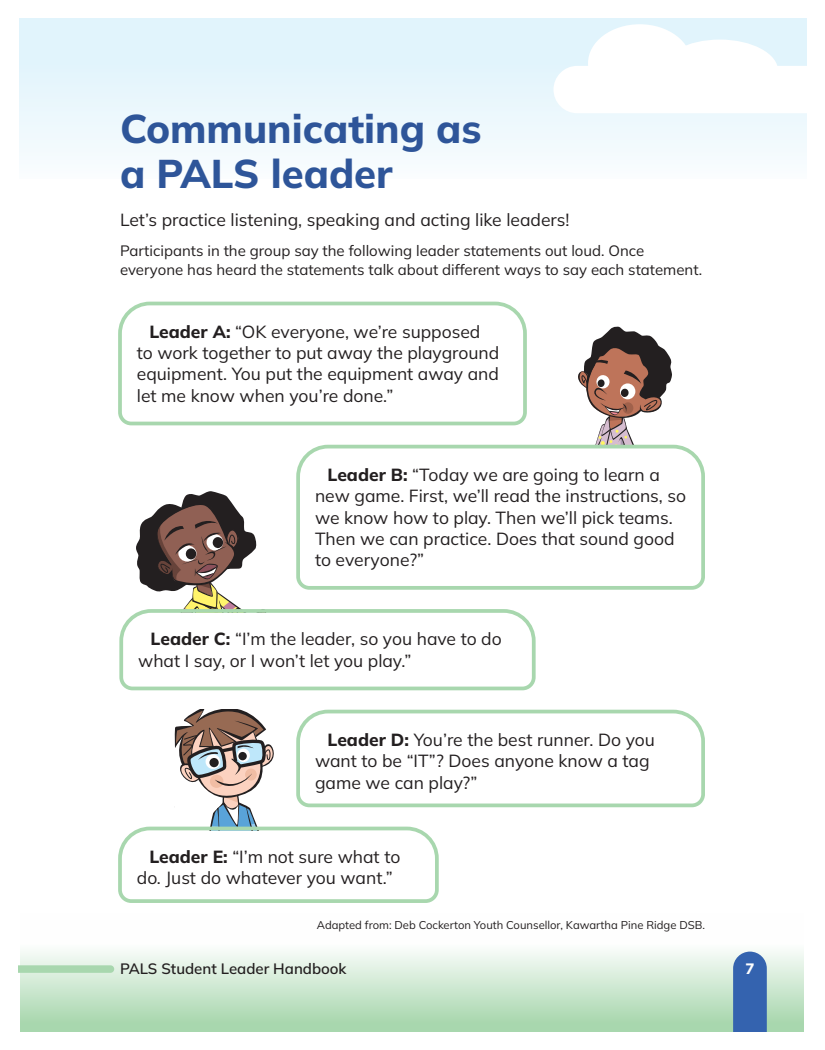
<style>
.page{position:relative;width:825px;height:1050px;background:#fff}
.page>*{position:absolute;margin:0;border:0;box-sizing:border-box;transform-origin:0 0}
.t1{font:800 40px/45px "Mulish";color:#2e5599}
.t2{font:17.5px/21.2px "Mulish";color:#231f20}
.t3{font:15px/18.8px "Mulish";color:#231f20}
.t4{font:600 15px "Mulish";color:#231f20}
.t5{font:800 15px "Mulish";color:#fff}
.t6{font:11.25px "Mulish";color:#231f20}
.s1{font-weight:800}
</style>
<div class="page">
<svg style="left:578px;top:327px;width:94px;height:116px"></svg>
<svg style="left:136px;top:491px;width:121px;height:116px"></svg>
<div style="left:21px;top:914px;width:783px;height:117px;background:linear-gradient(to bottom,#fff,#a6d6ac)"></div>
<svg style="left:733px;top:952px;width:34px;height:79px;background:#3d6ab2"></svg>
<div style="left:19px;top:19px;width:787px;height:160px;background:linear-gradient(to bottom,#dcf2fb,#f8fcfe)"></div>
<div style="left:661px;top:40px;width:117px;height:62px;background:#fff;border-radius:50%"></div>
<div style="left:588px;top:24px;width:103px;height:78px;background:#fff;border-radius:50%"></div>
<svg style="left:554px;top:66px;width:252px;height:47px"></svg>
<svg style="left:19px;top:965px;width:95px;height:8px"></svg>
<svg style="left:118px;top:301px;width:409px;height:125px"></svg>
<svg style="left:296px;top:443px;width:409px;height:147px"></svg>
<svg style="left:119px;top:607px;width:417px;height:84px"></svg>
<svg style="left:324px;top:709px;width:381px;height:99px"></svg>
<svg style="left:118px;top:710px;width:323px;height:193px"></svg>
<h1 class="t1" style="left:120px;top:105px;width:363px">Communicating as a PALS leader</h1>
<p class="t2" style="left:120px;top:209px;width:451px">Let’s practice listening, speaking and acting like leaders!</p>
<p class="t3" style="left:120px;top:241px;width:584px">Participants in the group say the following leader statements out loud. Once everyone has heard the statements talk about different ways to say each statement.</p>
<p class="t2" style="left:137px;top:321px;width:364px;text-indent:12px"><span class="s1">Leader A:</span> “OK everyone, we’re supposed to work together to put away the playground equipment. You put the equipment away and let me know when you’re done.”</p>
<p class="t2" style="left:315px;top:464px;width:373px;text-indent:12px"><span class="s1">Leader B:</span> “Today we are going to learn a new game. First, we’ll read the instructions, so we know how to play. Then we’ll pick teams.<br>Then we can practice. Does that sound good to everyone?”</p>
<p class="t2" style="left:138px;top:628px;width:365px;text-indent:12px"><span class="s1">Leader C:</span> “I’m the leader, so you have to do what I say, or I won’t let you play.”</p>
<p class="t2" style="left:315px;top:729px;width:342px;text-indent:12px"><span class="s1">Leader D:</span> You’re the best runner. Do you want to be “IT”? Does anyone know a tag game we can play?”</p>
<p class="t2" style="left:137px;top:846px;width:265px;text-indent:12px"><span class="s1">Leader E:</span> “I’m not sure what to do. Just do whatever you want.”</p>
<p class="t6" style="left:317px;top:917px;width:390px">Adapted from: Deb Cockerton Youth Counsellor, Kawartha Pine Ridge DSB.</p>
<p class="t4" style="left:120px;top:959px;width:228px">PALS Student Leader Handbook</p>
<p class="t5" style="left:745px;top:959px;width:11px">7</p>
</div>
